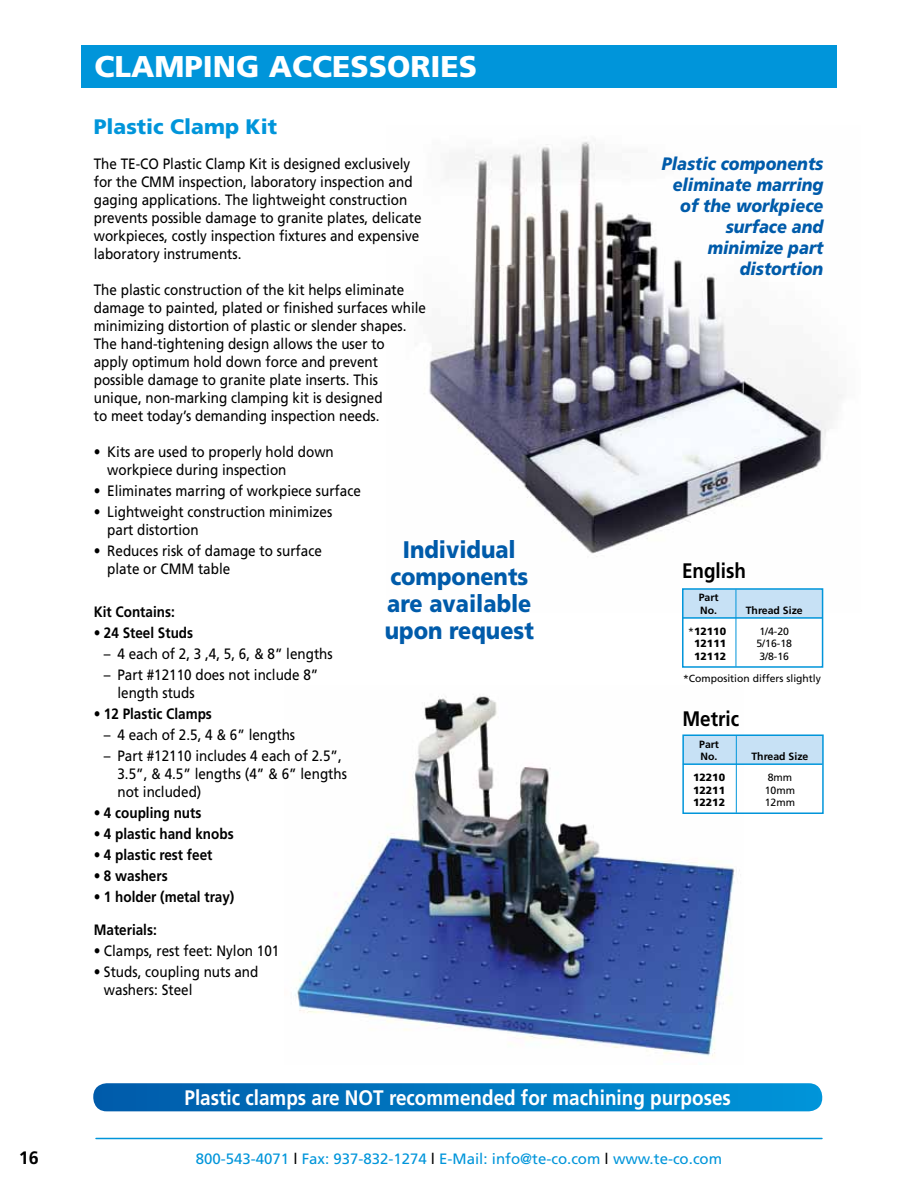
<style>
.page{position:relative;width:918px;height:1188px;background:#fff}
.page>*{position:absolute;margin:0;border:0;box-sizing:border-box;transform-origin:0 0}
.t1{font:900 30px "Frutiger";color:#fff}
.t2{font:900 24px/27px "Frutiger";color:#005baa;text-align:center;scale:.9 1}
.t3{font:700 21px "Frutiger";color:#fff;scale:.9 1}
.t4{font:900 21px "Frutiger";color:#0095da}
.t5{font:700 21px "Frutiger";color:#000;scale:.9 1}
.t6{font:italic 900 18px/21px "Frutiger";color:#005baa;text-align:right;scale:.9 1}
.t7{font:700 18px "Frutiger";color:#000}
.t8{font:15px/18px "Frutiger";color:#000;scale:.9 1}
.t9{font:700 15px "Frutiger";color:#000;scale:.9 1}
.t10{font:15px "Frutiger";color:#0095da}
.t11{font:700 10.5px/12.6px "Frutiger";color:#000}
.t12{font:900 10.5px "Frutiger";color:#000}
.t13{font:10.5px "Frutiger";color:#000}
.t14{font:10.35px "Frutiger";color:#000}
.s1{font-weight:700}
.s2{font-weight:400}
.s3{color:#000}
</style>
<div class="page">
<div style="left:81px;top:45px;width:756px;height:43px;background:#0095da"></div>
<hr style="left:96px;top:1138px;width:726px;height:1px;background:#0095da">
<img style="left:429px;top:141px;width:414px;height:472px">
<img style="left:295px;top:696px;width:441px;height:362px">
<svg style="left:93px;top:1083px;width:729px;height:28px;background:#0379c1"></svg>
<div style="left:683px;top:589px;width:139px;height:29px;background:#c7e1f5"></div>
<hr style="left:682px;top:617px;width:140px;height:2px;background:#0095da">
<div style="left:682px;top:588px;width:141px;height:80px;border:2px solid #0095da"></div>
<hr style="left:736px;top:589px;width:1px;height:78px;background:#0095da">
<div style="left:684px;top:735px;width:139px;height:29px;background:#c7e1f5"></div>
<hr style="left:683px;top:763px;width:139px;height:2px;background:#0095da">
<div style="left:682px;top:734px;width:142px;height:80px;border:2px solid #0095da"></div>
<hr style="left:736px;top:736px;width:1px;height:77px;background:#0095da">
<p class="t7" style="left:19px;top:1147px;width:22px">16</p>
<h1 class="t1" style="left:94px;top:49px;width:384px">CLAMPING ACCESSORIES</h1>
<h3 class="t4" style="left:94px;top:114px;width:185px">Plastic Clamp Kit</h3>
<p class="t8" style="left:94px;top:154px;width:366px">The TE-CO Plastic Clamp Kit is designed exclusively for the CMM inspection, laboratory inspection and gaging applications. The lightweight construction prevents possible damage to granite plates, delicate workpieces, costly inspection fixtures and expensive laboratory instruments.</p>
<p class="t8" style="left:94px;top:280px;width:371px">The plastic construction of the kit helps eliminate damage to painted, plated or finished surfaces while minimizing distortion of plastic or slender shapes.<br>The hand-tightening design allows the user to<br>apply optimum hold down force and prevent possible damage to granite plate inserts. This unique, non-marking clamping kit is designed<br>to meet today’s demanding inspection needs.</p>
<p class="t8" style="left:107px;top:442px;width:253px;text-indent:-14px"><span class="s1">•</span> Kits are used to properly hold down workpiece during inspection</p>
<p class="t8" style="left:94px;top:481px;width:298px"><span class="s1">•</span> Eliminates marring of workpiece surface</p>
<p class="t8" style="left:107px;top:502px;width:252px;text-indent:-14px"><span class="s1">•</span> Lightweight construction minimizes part distortion</p>
<p class="t8" style="left:107px;top:541px;width:240px;text-indent:-14px"><span class="s1">•</span> Reduces risk of damage to surface plate or CMM table</p>
<p class="t9" style="left:94px;top:603px;width:92px">Kit Contains:</p>
<p class="t9" style="left:94px;top:624px;width:112px">• 24 Steel Studs</p>
<p class="t8" style="left:104px;top:645px;width:256px">– 4 each of 2, 3 ,4, 5, 6, &amp; 8” lengths</p>
<p class="t8" style="left:117px;top:666px;width:225px;text-indent:-14px">– Part #12110 does not include 8” length studs</p>
<p class="t9" style="left:94px;top:705px;width:133px">• 12 Plastic Clamps</p>
<p class="t8" style="left:104px;top:726px;width:214px">– 4 each of 2.5, 4 &amp; 6” lengths</p>
<p class="t8" style="left:117px;top:747px;width:257px;text-indent:-14px">– Part #12110 includes 4 each of 2.5”,<br>3.5”, &amp; 4.5” lengths (4” &amp; 6” lengths not included)</p>
<p class="t9" style="left:94px;top:804px;width:121px">• 4 coupling nuts</p>
<p class="t9" style="left:94px;top:825px;width:157px">• 4 plastic hand knobs</p>
<p class="t9" style="left:94px;top:846px;width:133px">• 4 plastic rest feet</p>
<p class="t9" style="left:94px;top:867px;width:84px">• 8 washers</p>
<p class="t9" style="left:94px;top:888px;width:158px">• 1 holder (metal tray)</p>
<p class="t9" style="left:94px;top:921px;width:72px">Materials:</p>
<p class="t8" style="left:94px;top:942px;width:208px"><span class="s1">•</span> Clamps, rest feet: Nylon 101</p>
<p class="t8" style="left:104px;top:963px;width:173px;text-indent:-10px"><span class="s1">•</span> Studs, coupling nuts and washers: Steel</p>
<h2 class="t2" style="left:385px;top:536px;width:167px">Individual components are available upon request</h2>
<p class="t6" style="left:662px;top:153px;width:181px">Plastic components eliminate marring of the workpiece surface and minimize part distortion</p>
<h3 class="t5" style="left:682px;top:558px;width:73px">English</h3>
<p class="t11" style="left:699px;top:591px;width:21px">Part<br>No.</p>
<p class="t11" style="left:746px;top:604px;width:59px">Thread Size</p>
<p class="t12" style="left:688px;top:625px;width:39px"><span class="s2">*</span>12110</p>
<p class="t13" style="left:759px;top:625px;width:31px">1/4-20</p>
<p class="t12" style="left:694px;top:637px;width:34px">12111</p>
<p class="t13" style="left:756px;top:638px;width:37px">5/16-18</p>
<p class="t12" style="left:694px;top:650px;width:34px">12112</p>
<p class="t13" style="left:759px;top:650px;width:31px">3/8-16</p>
<p class="t14" style="left:683px;top:672px;width:139px">*Composition differs slightly</p>
<h3 class="t5" style="left:682px;top:706px;width:64px">Metric</h3>
<p class="t11" style="left:699px;top:737px;width:21px">Part<br>No.</p>
<p class="t11" style="left:751px;top:750px;width:59px">Thread Size</p>
<p class="t12" style="left:693px;top:771px;width:34px">12210</p>
<p class="t13" style="left:768px;top:771px;width:26px">8mm</p>
<p class="t12" style="left:693px;top:784px;width:34px">12211</p>
<p class="t13" style="left:765px;top:784px;width:32px">10mm</p>
<p class="t12" style="left:693px;top:796px;width:34px">12212</p>
<p class="t13" style="left:765px;top:796px;width:32px">12mm</p>
<h3 class="t3" style="left:185px;top:1085px;width:609px">Plastic clamps are NOT recommended for machining purposes</h3>
<p class="t10" style="left:196px;top:1150px;width:528px">800-543-4071 <span class="s3">l</span> Fax: 937-832-1274 <span class="s3">l</span> E-Mail: info@te-co.com <span class="s3">l</span> www.te-co.com</p>
</div>
